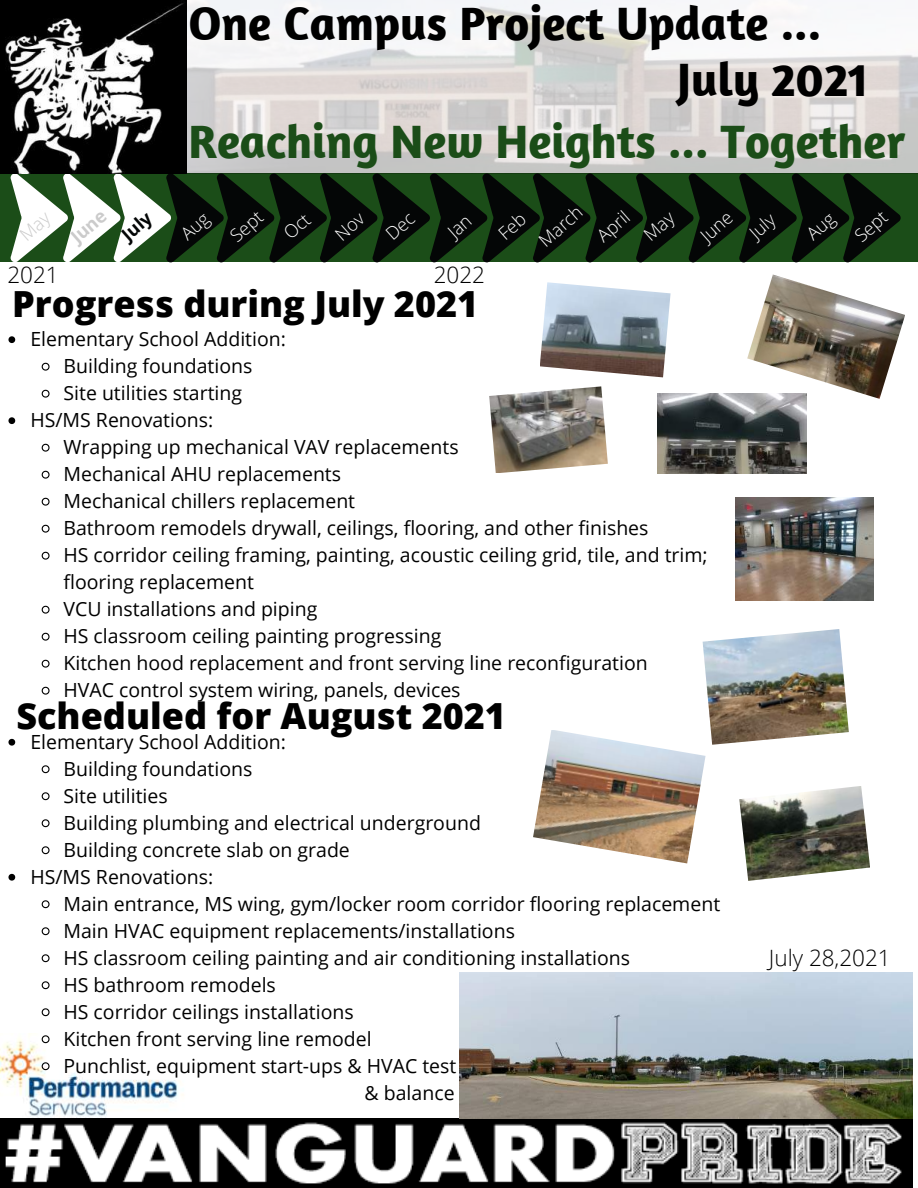
<style>
.page{position:relative;width:918px;height:1188px;background:#fff}
.page>*{position:absolute;margin:0;border:0;box-sizing:border-box;transform-origin:0 0}
.t1{font:700 47.85px/56.1px "Amaranth";color:#000}
.t2{font:700 47.85px "Amaranth";color:#1b4d18}
.t3{font:800 36px "Open Sans";color:#000}
.t4{font:300 22.5px "Open Sans";color:#000}
.t5{font:19.5px "Open Sans";color:#000}
.t6{font:300 18px/31.8px "Open Sans";color:#fff}
.t7{font:700 18px "Open Sans";color:#cbcbcb}
.t8{font:700 18px "Open Sans";color:#040606}
</style>
<div class="page">
<div style="left:0;top:173px;width:918px;height:89px;background:#1b4d18"></div>
<img style="left:0;top:1034px;width:188px;height:85px">
<svg style="left:8px;top:739px;width:7px;height:7px"></svg>
<svg style="left:41px;top:765px;width:9px;height:9px"></svg>
<svg style="left:41px;top:792px;width:9px;height:9px"></svg>
<svg style="left:41px;top:819px;width:9px;height:9px"></svg>
<svg style="left:41px;top:846px;width:9px;height:9px"></svg>
<svg style="left:8px;top:874px;width:7px;height:7px"></svg>
<svg style="left:41px;top:900px;width:9px;height:9px"></svg>
<svg style="left:41px;top:927px;width:9px;height:9px"></svg>
<svg style="left:41px;top:954px;width:9px;height:9px"></svg>
<svg style="left:41px;top:981px;width:9px;height:9px"></svg>
<svg style="left:41px;top:1008px;width:9px;height:9px"></svg>
<svg style="left:41px;top:1034px;width:9px;height:10px"></svg>
<svg style="left:41px;top:1061px;width:9px;height:10px"></svg>
<img style="left:0;top:1119px;width:912px;height:69px">
<img style="left:187px;top:0;width:731px;height:173px">
<img style="left:0;top:0;width:187px;height:173px">
<img style="left:703px;top:629px;width:146px;height:116px">
<svg style="left:8px;top:336px;width:7px;height:7px"></svg>
<svg style="left:41px;top:362px;width:9px;height:9px"></svg>
<svg style="left:41px;top:389px;width:9px;height:9px"></svg>
<svg style="left:8px;top:417px;width:7px;height:7px"></svg>
<svg style="left:41px;top:443px;width:9px;height:9px"></svg>
<svg style="left:41px;top:470px;width:9px;height:9px"></svg>
<svg style="left:41px;top:497px;width:9px;height:9px"></svg>
<svg style="left:41px;top:524px;width:9px;height:9px"></svg>
<svg style="left:41px;top:551px;width:9px;height:9px"></svg>
<svg style="left:41px;top:605px;width:9px;height:9px"></svg>
<svg style="left:41px;top:632px;width:9px;height:9px"></svg>
<svg style="left:41px;top:659px;width:9px;height:9px"></svg>
<svg style="left:41px;top:686px;width:9px;height:9px"></svg>
<img style="left:533px;top:730px;width:173px;height:133px">
<img style="left:735px;top:497px;width:139px;height:104px">
<img style="left:540px;top:282px;width:131px;height:95px">
<img style="left:489px;top:386px;width:119px;height:87px">
<img style="left:658px;top:393px;width:148px;height:80px">
<img style="left:747px;top:275px;width:158px;height:124px">
<img style="left:739px;top:786px;width:131px;height:95px">
<img style="left:460px;top:972px;width:453px;height:146px">
<svg style="left:11px;top:173px;width:890px;height:89px"></svg>
<h1 class="t1" style="left:677px;top:-6px;width:193px;text-indent:-489px">One Campus Project Update ...<br>July 2021</h1>
<h1 class="t2" style="left:188px;top:111px;width:719px">Reaching New Heights ... Together</h1>
<p class="t7" style="left:65px;top:230px;width:42px;rotate:-41deg">June</p>
<p class="t8" style="left:116px;top:228px;width:35px;rotate:-41deg">July</p>
<p class="t6" style="left:222px;top:226px;width:38px;rotate:-41deg">Sept</p>
<p class="t6" style="left:510px;top:207px;width:53px;text-indent:-26px;rotate:-41deg">Feb<br>March</p>
<p class="t6" style="left:617px;top:203px;width:35px;line-height:30.2px;text-indent:-36px;rotate:-41deg">April<br>May</p>
<p class="t6" style="left:692px;top:225px;width:37px;rotate:-41deg">June</p>
<p class="t6" style="left:741px;top:223px;width:29px;rotate:-41deg">July</p>
<p class="t6" style="left:847px;top:226px;width:38px;rotate:-41deg">Sept</p>
<p class="t4" style="left:7px;top:259px;width:53px">2021</p>
<p class="t4" style="left:434px;top:259px;width:53px">2022</p>
<h2 class="t3" style="left:12px;top:279px;width:468px">Progress during July 2021</h2>
<p class="t5" style="left:30px;top:326px;width:257px">Elementary School Addition:</p>
<p class="t5" style="left:64px;top:353px;width:190px">Building foundations</p>
<p class="t5" style="left:64px;top:380px;width:180px">Site utilities starting</p>
<p class="t5" style="left:30px;top:407px;width:184px">HS/MS Renovations:</p>
<p class="t5" style="left:64px;top:434px;width:397px">Wrapping up mechanical VAV replacements</p>
<p class="t5" style="left:64px;top:461px;width:279px">Mechanical AHU replacements</p>
<p class="t5" style="left:64px;top:488px;width:293px">Mechanical chillers replacement</p>
<p class="t5" style="left:64px;top:515px;width:587px">Bathroom remodels drywall, ceilings, flooring, and other finishes</p>
<p class="t5" style="left:64px;top:542px;width:646px">HS corridor ceiling framing, painting, acoustic ceiling grid, tile, and trim;</p>
<p class="t5" style="left:64px;top:569px;width:192px">flooring replacement</p>
<p class="t5" style="left:64px;top:596px;width:255px">VCU installations and piping</p>
<p class="t5" style="left:64px;top:623px;width:379px">HS classroom ceiling painting progressing</p>
<p class="t5" style="left:64px;top:650px;width:586px">Kitchen hood replacement and front serving line reconfiguration</p>
<p class="t5" style="left:64px;top:677px;width:399px">HVAC control system wiring, panels, devices</p>
<h2 class="t3" style="left:16px;top:691px;width:491px">Scheduled for August 2021</h2>
<p class="t5" style="left:30px;top:728px;width:257px">Elementary School Addition:</p>
<p class="t5" style="left:64px;top:755px;width:190px">Building foundations</p>
<p class="t5" style="left:64px;top:782px;width:106px">Site utilities</p>
<p class="t5" style="left:64px;top:809px;width:419px">Building plumbing and electrical underground</p>
<p class="t5" style="left:64px;top:836px;width:288px">Building concrete slab on grade</p>
<p class="t5" style="left:30px;top:863px;width:184px">HS/MS Renovations:</p>
<p class="t5" style="left:64px;top:890px;width:658px">Main entrance, MS wing, gym/locker room corridor flooring replacement</p>
<p class="t5" style="left:64px;top:917px;width:453px">Main HVAC equipment replacements/installations</p>
<p class="t5" style="left:64px;top:944px;width:568px">HS classroom ceiling painting and air conditioning installations</p>
<p class="t5" style="left:64px;top:971px;width:214px">HS bathroom remodels</p>
<p class="t5" style="left:64px;top:998px;width:292px">HS corridor ceilings installations</p>
<p class="t5" style="left:64px;top:1025px;width:310px">Kitchen front serving line remodel</p>
<p class="t5" style="left:64px;top:1052px;width:394px">Punchlist, equipment start-ups &amp; HVAC test</p>
<p class="t5" style="left:365px;top:1079px;width:92px">&amp; balance</p>
<p class="t4" style="left:769px;top:942px;width:123px">July 28,2021</p>
</div>
